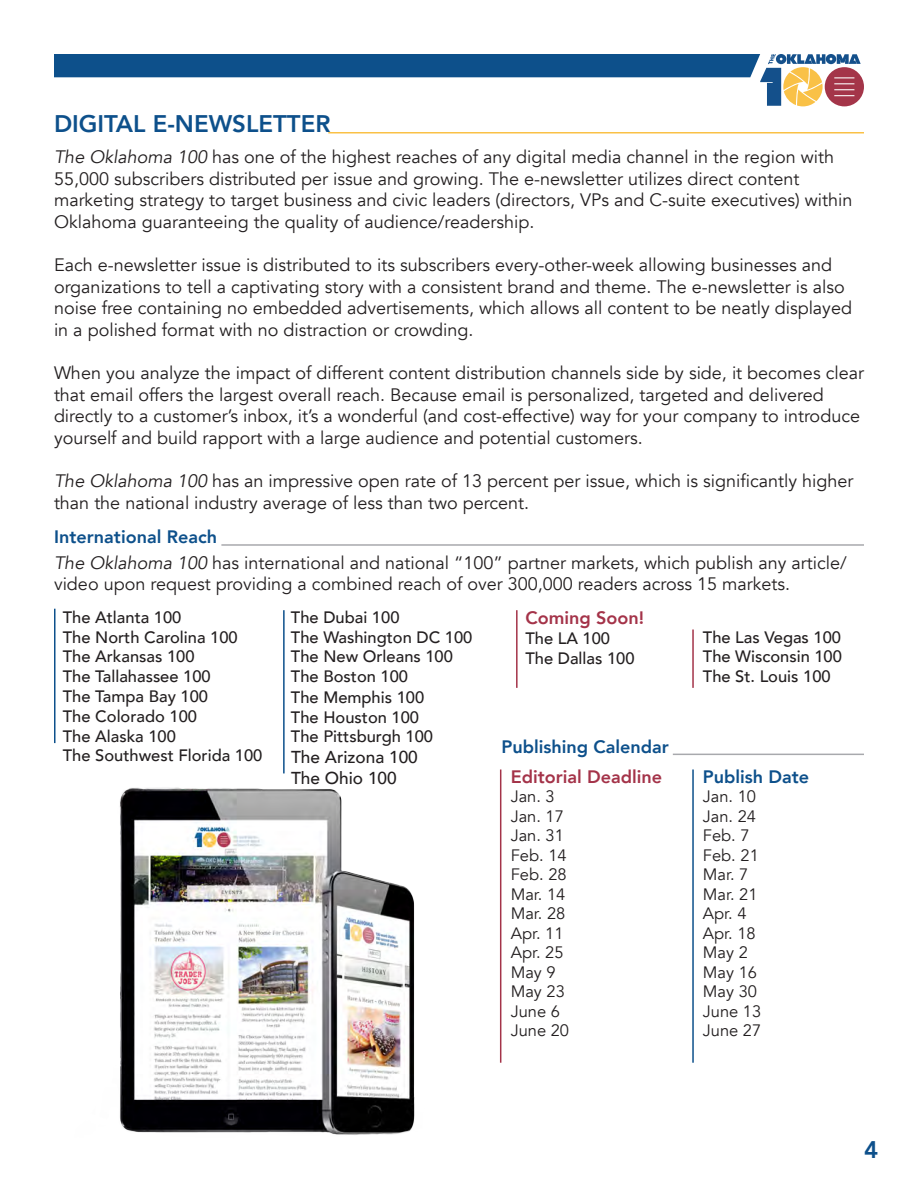
<style>
.page{position:relative;width:918px;height:1188px;background:#fff}
.page>*{position:absolute;margin:0;border:0;box-sizing:border-box;transform-origin:0 0}
.t1{font:800 24px "Avenir";color:#0d508b}
.t2{font:18px/21.6px "Avenir";color:#231f20}
.t3{font:800 18px "Avenir";color:#0d508b}
.t4{font:800 18px "Avenir";color:#a43349}
.t5{font:500 17.25px "Avenir";color:#231f20}
.t6{font:500 16.5px "Avenir";color:#231f20}
.t7{font:16.5px "Avenir";color:#231f20}
.s1{font-style:italic}
</style>
<div class="page">
<svg style="left:54px;top:54px;width:810px;height:52px"></svg>
<img style="left:54px;top:743px;width:361px;height:392px">
<hr style="left:328px;top:132px;width:536px;height:2px;background:#fac146">
<hr style="left:54px;top:609px;width:2px;height:134px;background:#0d508b">
<hr style="left:283px;top:610px;width:2px;height:163px;background:#0d508b">
<hr style="left:692px;top:770px;width:2px;height:293px;background:#0d508b">
<hr style="left:500px;top:770px;width:1px;height:293px;background:#a43349">
<hr style="left:516px;top:610px;width:2px;height:78px;background:#a43349">
<hr style="left:221px;top:544px;width:643px;height:2px;background:#a8a9ad">
<hr style="left:673px;top:754px;width:191px;height:1px;background:#a8a9ad">
<hr style="left:692px;top:630px;width:2px;height:58px;background:#a43349">
<p class="t1" style="left:54px;top:105px;width:278px">DIGITAL E-NEWSLETTER</p>
<p class="t2" style="left:54px;top:146px;width:800px"><span class="s1">The Oklahoma 100</span> has one of the highest reaches of any digital media channel in the region with 55,000 subscribers distributed per issue and growing. The e-newsletter utilizes direct content marketing strategy to target business and civic leaders (directors, VPs and C-suite executives) within Oklahoma guaranteeing the quality of audience/readership.</p>
<p class="t2" style="left:54px;top:254px;width:800px">Each e-newsletter issue is distributed to its subscribers every-other-week allowing businesses and organizations to tell a captivating story with a consistent brand and theme. The e-newsletter is also noise free containing no embedded advertisements, which allows all content to be neatly displayed in a polished format with no distraction or crowding.</p>
<p class="t2" style="left:54px;top:362px;width:811px">When you analyze the impact of different content distribution channels side by side, it becomes clear that email offers the largest overall reach. Because email is personalized, targeted and delivered directly to a customer’s inbox, it’s a wonderful (and cost-effective) way for your company to introduce yourself and build rapport with a large audience and potential customers.</p>
<p class="t2" style="left:54px;top:470px;width:801px"><span class="s1">The Oklahoma 100</span> has an impressive open rate of 13 percent per issue, which is significantly higher than the national industry average of less than two percent.</p>
<p class="t3" style="left:54px;top:523px;width:165px">International Reach</p>
<p class="t2" style="left:54px;top:552px;width:794px"><span class="s1">The Oklahoma 100</span> has international and national “100” partner markets, which publish any article/ video upon request providing a combined reach of over 300,000 readers across 15 markets.</p>
<p class="t6" style="left:63px;top:603px;width:120px">The Atlanta 100</p>
<p class="t6" style="left:63px;top:623px;width:176px">The North Carolina 100</p>
<p class="t6" style="left:63px;top:642px;width:133px">The Arkansas 100</p>
<p class="t6" style="left:63px;top:662px;width:149px">The Tallahassee 100</p>
<p class="t6" style="left:63px;top:682px;width:147px">The Tampa Bay 100</p>
<p class="t6" style="left:63px;top:702px;width:136px">The Colorado 100</p>
<p class="t6" style="left:63px;top:722px;width:115px">The Alaska 100</p>
<p class="t6" style="left:63px;top:741px;width:201px">The Southwest Florida 100</p>
<p class="t6" style="left:291px;top:603px;width:110px">The Dubai 100</p>
<p class="t6" style="left:291px;top:623px;width:183px">The Washington DC 100</p>
<p class="t6" style="left:291px;top:642px;width:163px">The New Orleans 100</p>
<p class="t6" style="left:291px;top:662px;width:119px">The Boston 100</p>
<p class="t6" style="left:291px;top:683px;width:135px">The Memphis 100</p>
<p class="t6" style="left:291px;top:703px;width:130px">The Houston 100</p>
<p class="t6" style="left:291px;top:722px;width:144px">The Pittsburgh 100</p>
<p class="t5" style="left:291px;top:742px;width:128px">The Arizona 100</p>
<p class="t5" style="left:291px;top:763px;width:107px">The Ohio 100</p>
<p class="t4" style="left:525px;top:604px;width:120px">Coming Soon!</p>
<p class="t6" style="left:525px;top:624px;width:86px">The LA 100</p>
<p class="t6" style="left:525px;top:644px;width:111px">The Dallas 100</p>
<p class="t6" style="left:703px;top:623px;width:140px">The Las Vegas 100</p>
<p class="t6" style="left:703px;top:642px;width:141px">The Wisconsin 100</p>
<p class="t6" style="left:703px;top:662px;width:129px">The St. Louis 100</p>
<p class="t3" style="left:501px;top:733px;width:169px">Publishing Calendar</p>
<p class="t4" style="left:511px;top:762px;width:153px">Editorial Deadline</p>
<p class="t7" style="left:511px;top:787px;width:46px">Jan. 3</p>
<p class="t7" style="left:511px;top:806px;width:55px">Jan. 17</p>
<p class="t7" style="left:511px;top:826px;width:55px">Jan. 31</p>
<p class="t7" style="left:511px;top:845px;width:57px">Feb. 14</p>
<p class="t7" style="left:511px;top:865px;width:57px">Feb. 28</p>
<p class="t7" style="left:511px;top:884px;width:56px">Mar. 14</p>
<p class="t7" style="left:511px;top:904px;width:56px">Mar. 28</p>
<p class="t7" style="left:511px;top:923px;width:54px">Apr. 11</p>
<p class="t7" style="left:511px;top:943px;width:54px">Apr. 25</p>
<p class="t7" style="left:511px;top:962px;width:46px">May 9</p>
<p class="t7" style="left:511px;top:982px;width:56px">May 23</p>
<p class="t7" style="left:511px;top:1001px;width:51px">June 6</p>
<p class="t7" style="left:511px;top:1021px;width:60px">June 20</p>
<p class="t3" style="left:703px;top:762px;width:108px">Publish Date</p>
<p class="t7" style="left:703px;top:787px;width:55px">Jan. 10</p>
<p class="t7" style="left:703px;top:806px;width:55px">Jan. 24</p>
<p class="t7" style="left:703px;top:826px;width:48px">Feb. 7</p>
<p class="t7" style="left:703px;top:845px;width:57px">Feb. 21</p>
<p class="t7" style="left:703px;top:865px;width:47px">Mar. 7</p>
<p class="t7" style="left:703px;top:884px;width:56px">Mar. 21</p>
<p class="t7" style="left:703px;top:904px;width:45px">Apr. 4</p>
<p class="t7" style="left:703px;top:923px;width:54px">Apr. 18</p>
<p class="t7" style="left:703px;top:943px;width:46px">May 2</p>
<p class="t7" style="left:703px;top:962px;width:56px">May 16</p>
<p class="t7" style="left:703px;top:982px;width:56px">May 30</p>
<p class="t7" style="left:703px;top:1001px;width:60px">June 13</p>
<p class="t7" style="left:703px;top:1021px;width:60px">June 27</p>
<h1 class="t1" style="left:864px;top:1131px;width:16px">4</h1>
</div>
